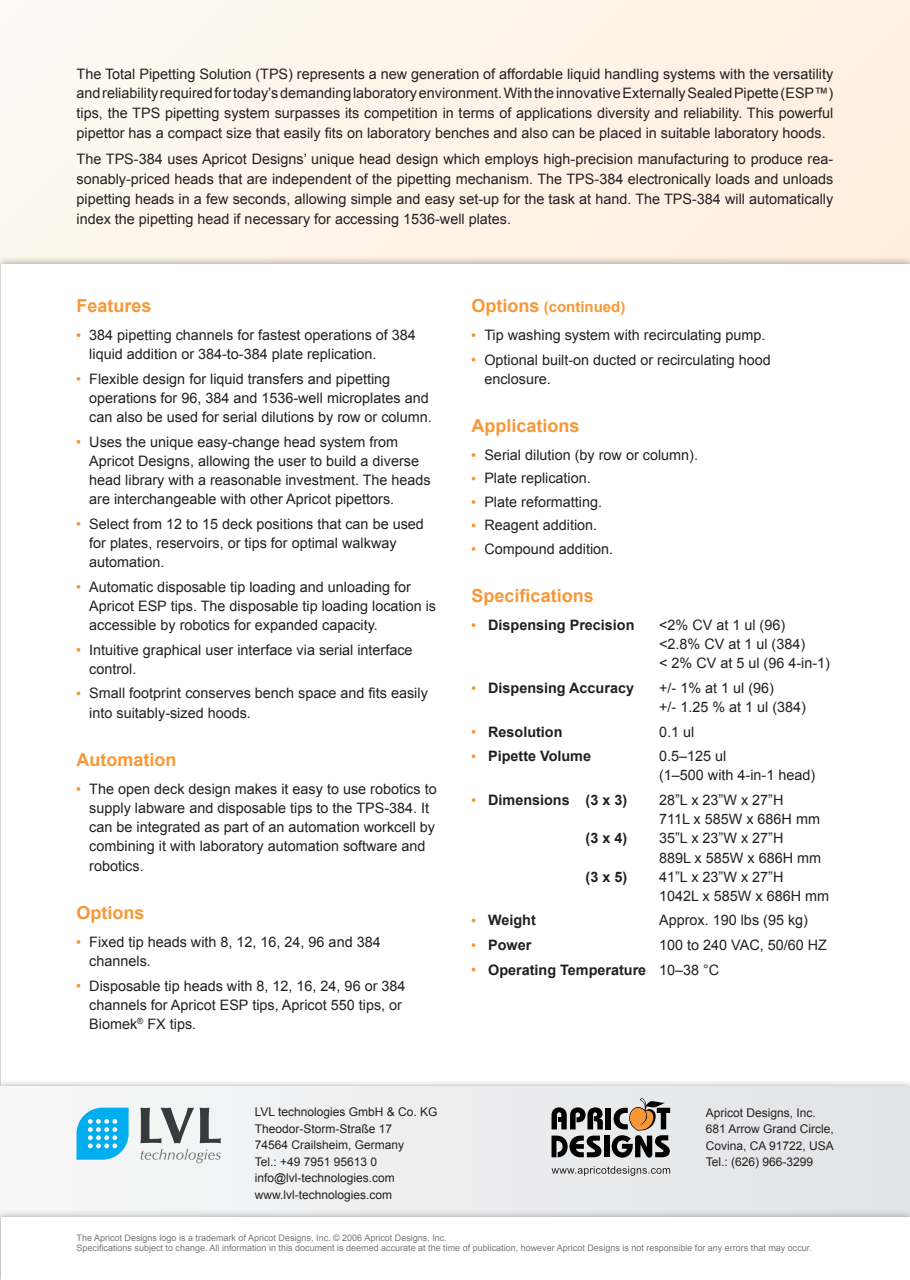
<style>
.page{position:relative;width:910px;height:1280px;background:#fff}
.page>*{position:absolute;margin:0;border:0;box-sizing:border-box;transform-origin:0 0}
.t1{font:700 18px "Arial";color:#f79837}
.t2{font:700 15px "Arial";color:#f79837}
.t3{font:14.4px/19.2px "Arial";color:#231f20}
.t4{font:700 14.4px "Arial";color:#231f20}
.t5{font:12px/16.5px "Arial";color:#231f20}
.t6{font:9px/10.5px "Arial";color:#76787b}
.s1{font-size:18px}
.s2{font-weight:700}
</style>
<div class="page">
<div style="left:0;top:0;width:910px;height:268px;background:#fef4e9"></div>
<div style="left:2px;top:264px;width:908px;height:854px;background:#fff"></div>
<div style="left:0;top:1079px;width:910px;height:201px;background:#231f20;opacity:.5"></div>
<div style="left:1px;top:1087px;width:908px;height:193px;background:#ededee"></div>
<div style="left:0;top:1209px;width:910px;height:71px;background:#231f20;opacity:.4"></div>
<div style="left:1px;top:1217px;width:908px;height:63px;background:#fff"></div>
<svg style="left:77px;top:333px;width:3px;height:4px"></svg>
<svg style="left:77px;top:377px;width:3px;height:4px"></svg>
<svg style="left:77px;top:440px;width:3px;height:4px"></svg>
<svg style="left:77px;top:522px;width:3px;height:4px"></svg>
<svg style="left:77px;top:585px;width:3px;height:4px"></svg>
<svg style="left:77px;top:648px;width:3px;height:4px"></svg>
<svg style="left:77px;top:691px;width:3px;height:4px"></svg>
<svg style="left:77px;top:787px;width:3px;height:4px"></svg>
<svg style="left:77px;top:940px;width:3px;height:4px"></svg>
<svg style="left:472px;top:333px;width:3px;height:4px"></svg>
<svg style="left:472px;top:358px;width:3px;height:4px"></svg>
<svg style="left:472px;top:453px;width:3px;height:4px"></svg>
<svg style="left:472px;top:500px;width:3px;height:4px"></svg>
<svg style="left:472px;top:523px;width:3px;height:4px"></svg>
<svg style="left:472px;top:547px;width:3px;height:4px"></svg>
<svg style="left:472px;top:623px;width:3px;height:4px"></svg>
<svg style="left:472px;top:686px;width:3px;height:4px"></svg>
<svg style="left:472px;top:730px;width:3px;height:4px"></svg>
<svg style="left:472px;top:754px;width:3px;height:4px"></svg>
<svg style="left:472px;top:798px;width:3px;height:4px"></svg>
<svg style="left:472px;top:943px;width:3px;height:4px"></svg>
<svg style="left:551px;top:1107px;width:52px;height:22px"></svg>
<div style="left:606px;top:1108px;width:5px;height:21px;background:#000"></div>
<svg style="left:551px;top:1135px;width:50px;height:22px"></svg>
<div style="left:604px;top:1135px;width:5px;height:22px;background:#000"></div>
<svg style="left:612px;top:1098px;width:58px;height:60px"></svg>
<svg style="left:552px;top:1166px;width:118px;height:10px"></svg>
<svg style="left:140px;top:1149px;width:81px;height:14px"></svg>
<svg style="left:140px;top:1108px;width:81px;height:35px"></svg>
<svg style="left:77px;top:1108px;width:52px;height:52px"></svg>
<p class="t3" style="left:77px;top:64px;width:758px;line-height:19.8px;text-align:justify">The Total Pipetting Solution (TPS) represents a new generation of affordable liquid handling systems with the versatility and reliability required for today’s demanding laboratory environment. With the innovative Externally Sealed Pipette (ESP™) tips, the TPS pipetting system surpasses its competition in terms of applications diversity and reliability. This powerful pipettor has a compact size that easily fits on laboratory benches and also can be placed in suitable laboratory hoods.</p>
<p class="t3" style="left:77px;top:149px;width:758px;line-height:19.8px;text-align:justify">The TPS-384 uses Apricot Designs’ unique head design which employs high-precision manufacturing to produce rea&shy;sonably-priced heads that are independent of the pipetting mechanism. The TPS-384 electronically loads and unloads pipetting heads in a few seconds, allowing simple and easy set-up for the task at hand. The TPS-384 will automatically index the pipetting head if necessary for accessing 1536-well plates.</p>
<p class="t1" style="left:77px;top:294px;width:77px">Features</p>
<p class="t3" style="left:89px;top:326px;width:328px">384 pipetting channels for fastest operations of 384 liquid addition or 384-to-384 plate replication.</p>
<p class="t3" style="left:89px;top:369px;width:344px">Flexible design for liquid transfers and pipetting operations for 96, 384 and 1536-well microplates and can also be used for serial dilutions by row or column.</p>
<p class="t3" style="left:89px;top:432px;width:343px">Uses the unique easy-change head system from Apricot Designs, allowing the user to build a diverse head library with a reasonable investment. The heads are interchangeable with other Apricot pipettors.</p>
<p class="t3" style="left:89px;top:514px;width:336px">Select from 12 to 15 deck positions that can be used for plates, reservoirs, or tips for optimal walkway automation.</p>
<p class="t3" style="left:89px;top:577px;width:348px">Automatic disposable tip loading and unloading for<br>Apricot ESP tips. The disposable tip loading location is accessible by robotics for expanded capacity.</p>
<p class="t3" style="left:89px;top:640px;width:325px">Intuitive graphical user interface via serial interface control.</p>
<p class="t3" style="left:89px;top:684px;width:340px">Small footprint conserves bench space and fits easily into suitably-sized hoods.</p>
<p class="t1" style="left:77px;top:748px;width:101px">Automation</p>
<p class="t3" style="left:89px;top:779px;width:349px">The open deck design makes it easy to use robotics to supply labware and disposable tips to the TPS-384. It can be integrated as part of an automation workcell by combining it with laboratory automation software and robotics.</p>
<p class="t1" style="left:77px;top:901px;width:70px">Options</p>
<p class="t3" style="left:89px;top:932px;width:293px">Fixed tip heads with 8, 12, 16, 24, 96 and 384 channels.</p>
<p class="t3" style="left:89px;top:976px;width:318px">Disposable tip heads with 8, 12, 16, 24, 96 or 384 channels for Apricot ESP tips, Apricot 550 tips, or<br>Biomek<sup>®</sup> FX tips.</p>
<p class="t2" style="left:472px;top:297px;width:155px"><span class="s1">Options</span> (continued)</p>
<p class="t3" style="left:484px;top:323px;width:288px;line-height:24.5px">Tip washing system with recirculating pump.<br>Optional built-on ducted or recirculating hood</p>
<p class="t3" style="left:484px;top:369px;width:68px">enclosure.</p>
<p class="t1" style="left:472px;top:414px;width:110px">Applications</p>
<p class="t3" style="left:484px;top:443px;width:215px;line-height:23.4px">Serial dilution (by row or column).<br>Plate replication.<br>Plate reformatting.<br>Reagent addition.<br>Compound addition.</p>
<p class="t1" style="left:472px;top:584px;width:124px">Specifications</p>
<p class="t4" style="left:488px;top:615px;width:148px">Dispensing Precision</p>
<p class="t3" style="left:659px;top:615px;width:172px">&lt;2% CV at 1 ul (96) &lt;2.8% CV at 1 ul (384)<br>&lt; 2% CV at 5 ul (96 4-in-1)</p>
<p class="t4" style="left:488px;top:678px;width:147px">Dispensing Accuracy</p>
<p class="t3" style="left:659px;top:678px;width:148px">+/- 1% at 1 ul (96)<br>+/- 1.25 % at 1 ul (384)</p>
<p class="t4" style="left:488px;top:722px;width:76px">Resolution</p>
<p class="t3" style="left:659px;top:722px;width:37px">0.1 ul</p>
<p class="t4" style="left:488px;top:746px;width:104px">Pipette Volume</p>
<p class="t3" style="left:659px;top:747px;width:158px">0.5–125 ul<br>(1–500 with 4-in-1 head)</p>
<p class="t4" style="left:488px;top:790px;width:141px">Dimensions (3 x 3)</p>
<p class="t3" style="left:659px;top:790px;width:162px">28”L x 23”W x 27”H<br>711L x 585W x 686H mm</p>
<p class="t4" style="left:586px;top:829px;width:43px">(3 x 4)</p>
<p class="t3" style="left:659px;top:829px;width:163px">35”L x 23”W x 27”H<br>889L x 585W x 686H mm</p>
<p class="t4" style="left:586px;top:867px;width:43px">(3 x 5)</p>
<p class="t3" style="left:659px;top:867px;width:171px">41”L x 23”W x 27”H<br>1042L x 585W x 686H mm</p>
<p class="t4" style="left:488px;top:911px;width:49px">Weight</p>
<p class="t3" style="left:659px;top:911px;width:150px">Approx. 190 lbs (95 kg)</p>
<p class="t4" style="left:488px;top:935px;width:45px">Power</p>
<p class="t3" style="left:488px;top:933px;width:340px;line-height:24.5px;text-indent:171px">100 to 240 VAC, 50/60 HZ<br><span class="s2">Operating Temperature</span> 10–38 °C</p>
<p class="t5" style="left:255px;top:1104px;width:184px">LVL technologies GmbH &amp; Co. KG<br>Theodor-Storm-Straße 17<br>74564 Crailsheim, Germany<br>Tel.: +49 7951 95613 0 info@lvl-technologies.com www.lvl-technologies.com</p>
<p class="t5" style="left:706px;top:1104px;width:130px">Apricot Designs, Inc.<br>681 Arrow Grand Circle,<br>Covina, CA 91722, USA<br>Tel.: (626) 966-3299</p>
<p class="t6" style="left:77px;top:1233px;width:737px">The Apricot Designs logo is a trademark of Apricot Designs, Inc. © 2006 Apricot Designs, Inc.<br>Specifications subject to change. All information in this document is deemed accurate at the time of publication, however Apricot Designs is not responsible for any errors that may occur.</p>
</div>
